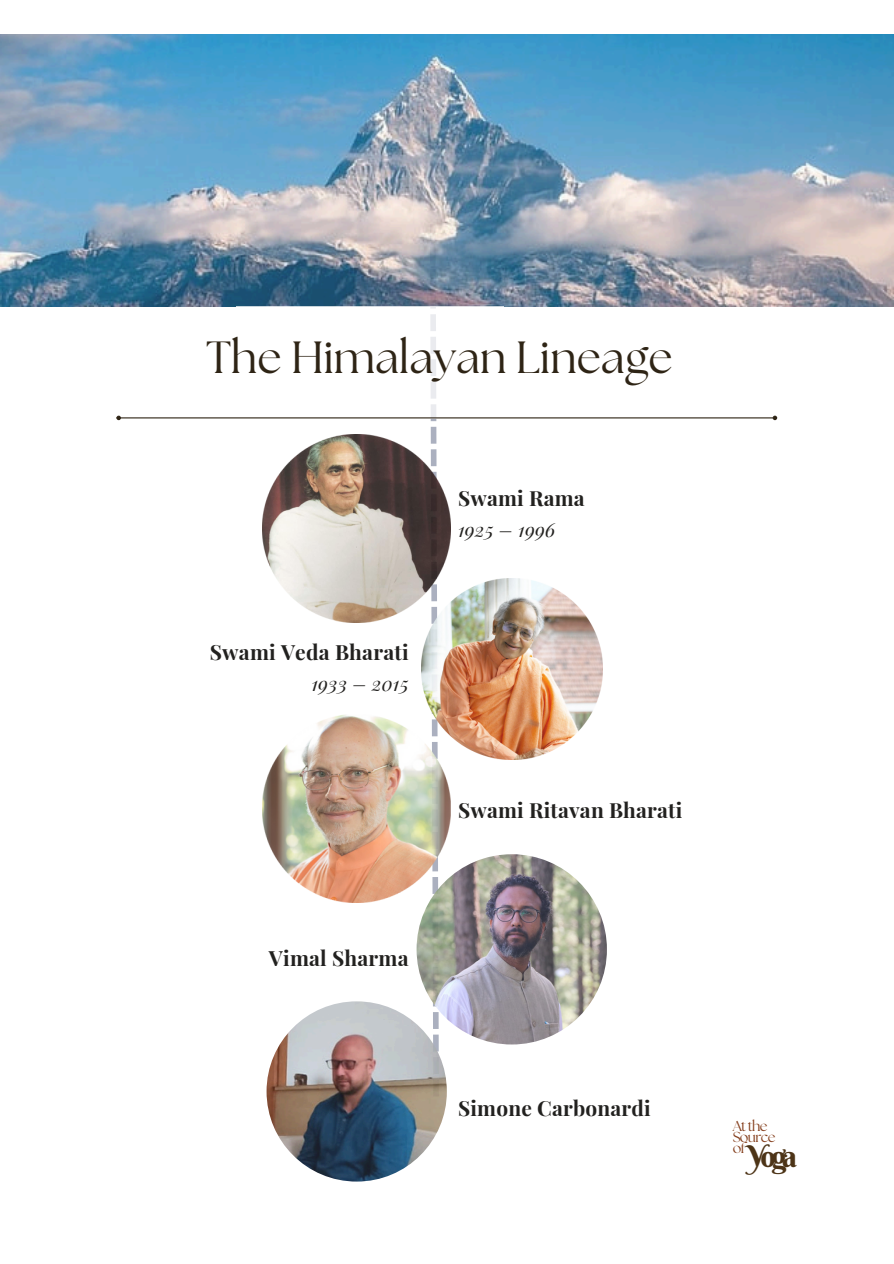
<style>
.page{position:relative;width:894px;height:1264px;background:#fff}
.page>*{position:absolute;margin:0;border:0;box-sizing:border-box;transform-origin:0 0}
.t1{font:45px "The Seasons";color:#2e2415}
.t2{font:30px "Berkshire Swash";color:#4d3417}
.t3{font:700 21px "Playfair Display";letter-spacing:.01em;color:#22211f}
.t4{font:700 20.85px "Playfair Display";letter-spacing:.01em;color:#22211f}
.t5{font:italic 19.35px "Playfair Display";letter-spacing:.01em;color:#22211f}
.t6{font:italic 19.2px "Playfair Display";letter-spacing:.01em;color:#22211f}
.t7{font:14.4px/11.1px "The Seasons";letter-spacing:-.045em;color:#853f1d}
</style>
<div class="page">
<svg style="left:430px;top:418px;width:9px;height:637px"></svg>
<img style="left:0;top:34px;width:893px;height:272px">
<img style="left:262px;top:434px;width:188px;height:188px">
<img style="left:421px;top:578px;width:181px;height:181px">
<img style="left:262px;top:714px;width:188px;height:188px">
<img style="left:416px;top:854px;width:190px;height:190px;border-radius:50%">
<img style="left:266px;top:1001px;width:180px;height:180px;border-radius:50%">
<hr style="left:121px;top:417px;width:651px;height:1px;background:#2e2415">
<svg style="left:116px;top:415px;width:5px;height:5px"></svg>
<svg style="left:772px;top:415px;width:5px;height:5px"></svg>
<p class="t1" style="left:206px;top:337px;width:468px">The Himalayan Lineage</p>
<h4 class="t3" style="left:210px;top:637px;width:200px">Swami Veda Bharati</h4>
<p class="t5" style="left:311px;top:670px;width:99px">1933 – 2015</p>
<p class="t4" style="left:458px;top:483px;width:128px">Swami Rama</p>
<h3 class="t6" style="left:458px;top:516px;width:99px">1925 – 1996</h3>
<h5 class="t4" style="left:458px;top:795px;width:226px">Swami Ritavan Bharati</h5>
<h3 class="t3" style="left:269px;top:943px;width:141px">Vimal Sharma</h3>
<h1 class="t4" style="left:458px;top:1093px;width:194px">Simone Carbonardi</h1>
<h3 class="t7" style="left:732px;top:1120px;width:44px">At the<br>Source of</h3>
<p class="t2" style="left:747px;top:1137px;width:51px">Yoga</p>
</div>
